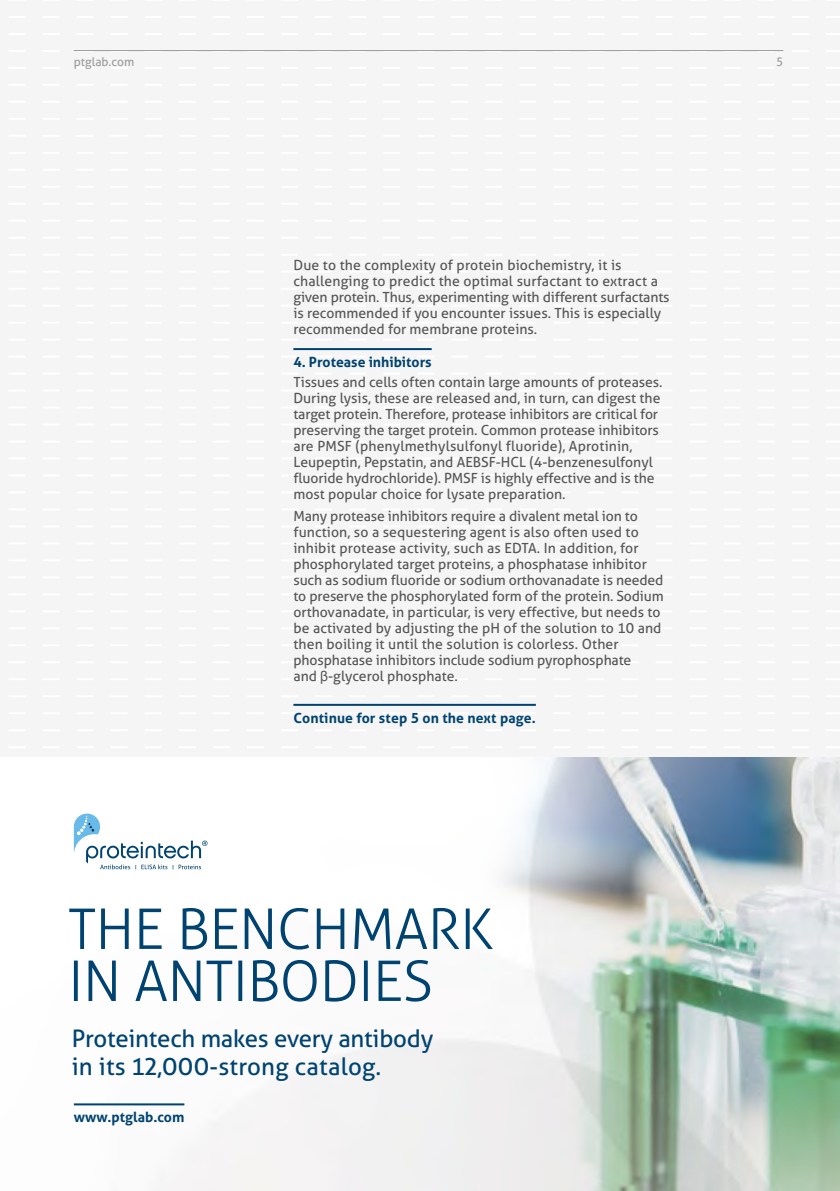
<style>
.page{position:relative;width:840px;height:1191px;background:#fff}
.page>*{position:absolute;margin:0;border:0;box-sizing:border-box;transform-origin:0 0}
.t1{font:300 56px/52px "Aller";letter-spacing:-.01em;color:#004370}
.t2{font:24px/28px "Aller";letter-spacing:-.01em;color:#004370}
.t3{font:14px/16px "Aller";color:#575656}
.t4{font:700 14px "Aller";color:#004370}
.t5{font:12px "Aller";color:#9d9c9c}
.s1{font-family:"Helvetica Neue"}
</style>
<div class="page">
<div style="left:0;top:0;width:839px;height:1191px;background:#f5f5f5"></div>
<hr style="left:293px;top:348px;width:138px;height:2px;background:#004370">
<hr style="left:293px;top:704px;width:242px;height:2px;background:#004370">
<img style="left:73px;top:757px;width:766px;height:434px">
<hr style="left:74px;top:1103px;width:110px;height:2px;background:#004370">
<svg style="left:119px;top:841px;width:24px;height:17px"></svg>
<svg style="left:145px;top:843px;width:34px;height:15px"></svg>
<svg style="left:181px;top:864px;width:20px;height:5px"></svg>
<svg style="left:119px;top:864px;width:25px;height:5px"></svg>
<svg style="left:145px;top:864px;width:36px;height:5px"></svg>
<svg style="left:74px;top:813px;width:45px;height:56px"></svg>
<svg style="left:179px;top:840px;width:28px;height:18px"></svg>
<hr style="left:74px;top:50px;width:708px;height:1px;background:#9d9c9c">
<p class="t5" style="left:74px;top:54px;width:62px">ptglab.com</p>
<p class="t5" style="left:775px;top:54px;width:9px">5</p>
<p class="t3" style="left:293px;top:257px;width:377px">Due to the complexity of protein biochemistry, it is challenging to predict the optimal surfactant to extract a given protein. Thus, experimenting with different surfactants is recommended if you encounter issues. This is especially recommended for membrane proteins.</p>
<p class="t4" style="left:293px;top:353px;width:140px">4. Protease inhibitors</p>
<p class="t3" style="left:293px;top:374px;width:370px">Tissues and cells often contain large amounts of proteases.<br>During lysis, these are released and, in turn, can digest the target protein. Therefore, protease inhibitors are critical for preserving the target protein. Common protease inhibitors are PMSF (phenylmethylsulfonyl fluoride), Aprotinin, Leupeptin, Pepstatin, and AEBSF-HCL (4-benzenesulfonyl fluoride hydrochloride). PMSF is highly effective and is the most popular choice for lysate preparation.</p>
<p class="t3" style="left:293px;top:508px;width:371px">Many protease inhibitors require a divalent metal ion to function, so a sequestering agent is also often used to inhibit protease activity, such as EDTA. In addition, for phosphorylated target proteins, a phosphatase inhibitor such as sodium fluoride or sodium orthovanadate is needed to preserve the phosphorylated form of the protein. Sodium orthovanadate, in particular, is very effective, but needs to be activated by adjusting the pH of the solution to 10 and then boiling it until the solution is colorless. Other phosphatase inhibitors include sodium pyrophosphate<br>and <span class="s1">β</span>-glycerol phosphate.</p>
<p class="t4" style="left:293px;top:709px;width:244px">Continue for step 5 on the next page.</p>
<h1 class="t1" style="left:68px;top:903px;width:426px">THE BENCHMARK<br>IN ANTIBODIES</h1>
<h2 class="t2" style="left:72px;top:1024px;width:363px">Proteintech makes every antibody in its 12,000-strong catalog.</h2>
<p class="t4" style="left:74px;top:1108px;width:112px">www.ptglab.com</p>
</div>
